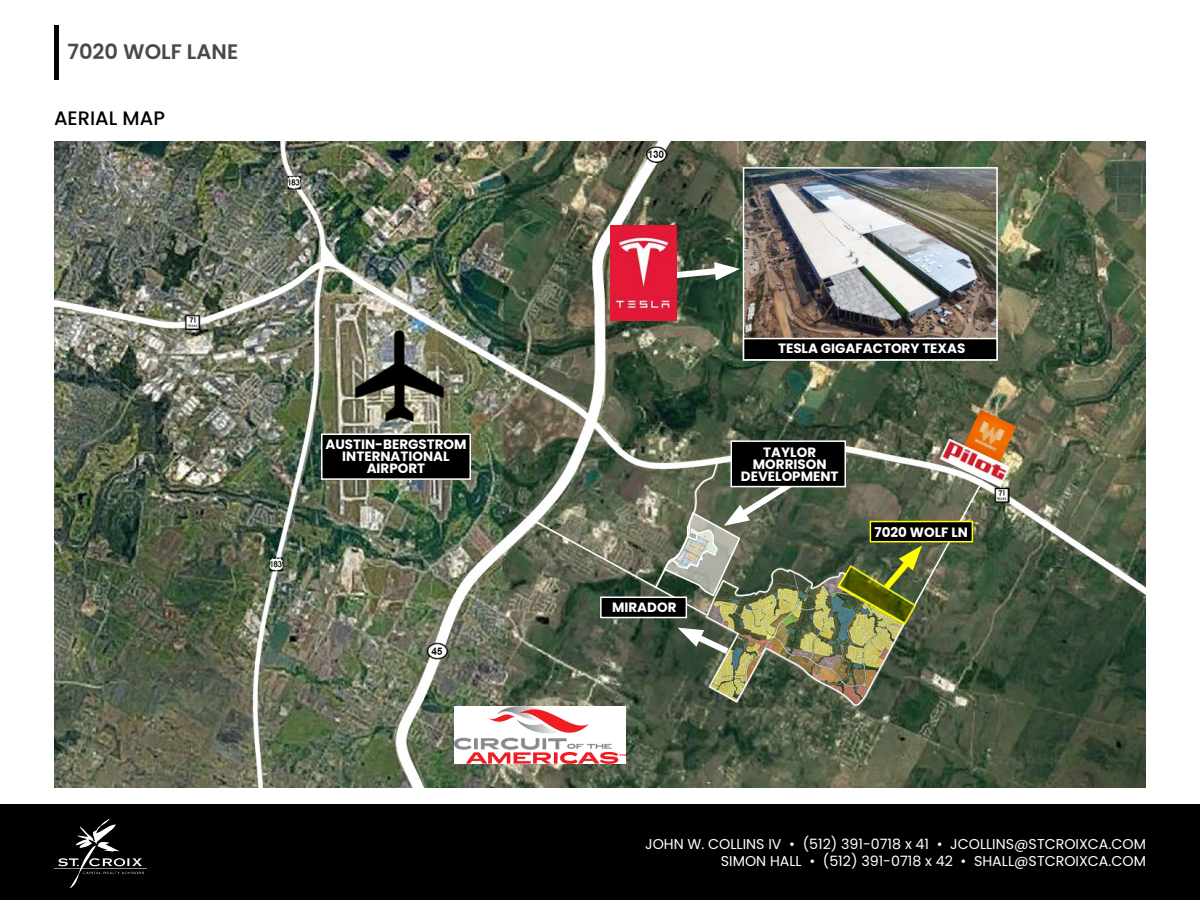
<style>
.page{position:relative;width:1200px;height:900px;background:#fff}
.page>*{position:absolute;margin:0;border:0;box-sizing:border-box;transform-origin:0 0}
.t1{font:600 21px "Poppins";color:#48494b}
.t2{font:500 19.5px "Poppins";color:#000}
.t3{font:14.25px "Poppins";color:#fff}
.t4{font:700 13.5px "Poppins";color:#fff}
</style>
<div class="page">
<div style="left:0;top:804px;width:1200px;height:96px;background:#000"></div>
<img style="left:55px;top:820px;width:91px;height:67px">
<hr style="left:54px;top:25px;width:4px;height:55px;background:#000">
<img style="left:54px;top:141px;width:1092px;height:647px">
<svg style="left:678px;top:626px;width:57px;height:33px"></svg>
<img style="left:964px;top:410px;width:52px;height:53px">
<img style="left:940px;top:439px;width:70px;height:48px">
<svg style="left:677px;top:262px;width:63px;height:20px"></svg>
<img style="left:746px;top:170px;width:249px;height:168px">
<div style="left:743px;top:167px;width:255px;height:194px;border:2px solid #fff"></div>
<img style="left:611px;top:225px;width:66px;height:96px">
<img style="left:454px;top:707px;width:171px;height:57px">
<div style="left:321px;top:433px;width:150px;height:47px;background:#000;border:2px solid #fff"></div>
<div style="left:743px;top:338px;width:255px;height:23px;background:#000;border:2px solid #fff"></div>
<div style="left:600px;top:597px;width:87px;height:21px;background:#fff"></div>
<svg style="left:878px;top:481px;width:105px;height:126px;background:#616a47"></svg>
<div style="left:870px;top:521px;width:103px;height:21px;background:#000;border:2px solid #ff0"></div>
<div style="left:731px;top:441px;width:114px;height:46px;background:#000"></div>
<div style="left:730px;top:440px;width:116px;height:47px;border:2px solid #fff"></div>
<img style="left:532px;top:462px;width:267px;height:155px">
<p class="t1" style="left:68px;top:40px;width:172px">7020 WOLF LANE</p>
<p class="t2" style="left:54px;top:107px;width:112px">AERIAL MAP</p>
<p class="t4" style="left:325px;top:437px;width:143px">AUSTIN-BERGSTROM</p>
<p class="t4" style="left:342px;top:449px;width:109px">INTERNATIONAL</p>
<p class="t4" style="left:367px;top:461px;width:60px">AIRPORT</p>
<p class="t4" style="left:778px;top:341px;width:189px">TESLA GIGAFACTORY TEXAS</p>
<p class="t4" style="left:612px;top:599px;width:66px">MIRADOR</p>
<p class="t4" style="left:763px;top:444px;width:54px">TAYLOR</p>
<p class="t4" style="left:753px;top:456px;width:75px">MORRISON</p>
<p class="t4" style="left:741px;top:468px;width:99px">DEVELOPMENT</p>
<p class="t4" style="left:874px;top:524px;width:95px">7020 WOLF LN</p>
<p class="t3" style="left:645px;top:836px;width:502px">JOHN W. COLLINS IV • (512) 391-0718 x 41 • JCOLLINS@STCROIXCA.COM</p>
<p class="t3" style="left:721px;top:853px;width:427px">SIMON HALL • (512) 391-0718 x 42 • SHALL@STCROIXCA.COM</p>
</div>
